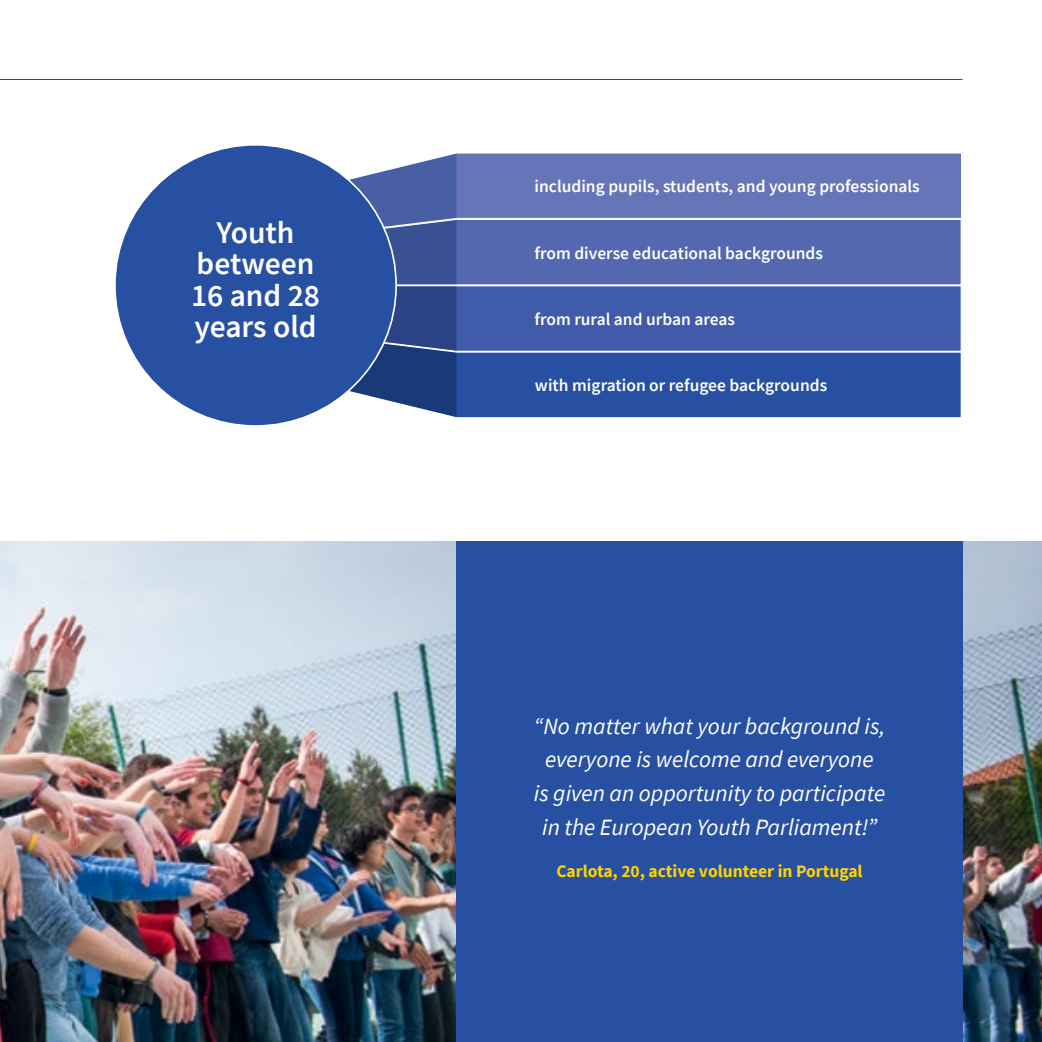
<style>
.page{position:relative;width:1042px;height:1042px;background:#fff}
.page>*{position:absolute;margin:0;border:0;box-sizing:border-box;transform-origin:0 0}
.t1{font:600 31.5px/31.5px "Source Sans Pro";letter-spacing:-.005em;color:#fff;text-align:center}
.t2{font:italic 23.28px/33.8px "Source Sans Pro";color:#fff;text-align:center}
.t3{font:600 17.5px "Source Sans Pro";color:#fff}
.t4{font:700 17.5px "Source Sans Pro";color:#ffd200}
</style>
<div class="page">
<div style="left:456px;top:286px;width:505px;height:45px;background:#3f5ba9"></div>
<div style="left:455px;top:153px;width:506px;height:65px;background:#6675b8"></div>
<div style="left:456px;top:220px;width:505px;height:65px;background:#5368b0"></div>
<svg style="left:456px;top:331px;width:505px;height:87px;background:#3357a6"></svg>
<svg style="left:349px;top:154px;width:107px;height:263px;background:#51679f"></svg>
<div style="left:115px;top:145px;width:281px;height:281px;background:#2750a2;border-radius:50%"></div>
<img style="left:0;top:541px;width:456px;height:501px">
<img style="left:962px;top:541px;width:80px;height:501px">
<div style="left:456px;top:541px;width:506px;height:501px;background:#2750a2"></div>
<hr style="left:0;top:79px;width:962px;height:1px;background:#2750a2">
<h1 class="t1" style="left:191px;top:216px;width:130px">Youth between<br>16 and 28 years old</h1>
<p class="t3" style="left:534px;top:175px;width:387px">including pupils, students, and young professionals</p>
<p class="t3" style="left:534px;top:242px;width:290px">from diverse educational backgrounds</p>
<p class="t3" style="left:534px;top:308px;width:202px">from rural and urban areas</p>
<p class="t3" style="left:535px;top:374px;width:294px">with migration or refugee backgrounds</p>
<h2 class="t2" style="left:534px;top:709px;width:353px">“No matter what your background is, everyone is welcome and everyone<br>is given an opportunity to participate in the European Youth Parliament!”</h2>
<p class="t4" style="left:556px;top:859px;width:308px">Carlota, 20, active volunteer in Portugal</p>
</div>
